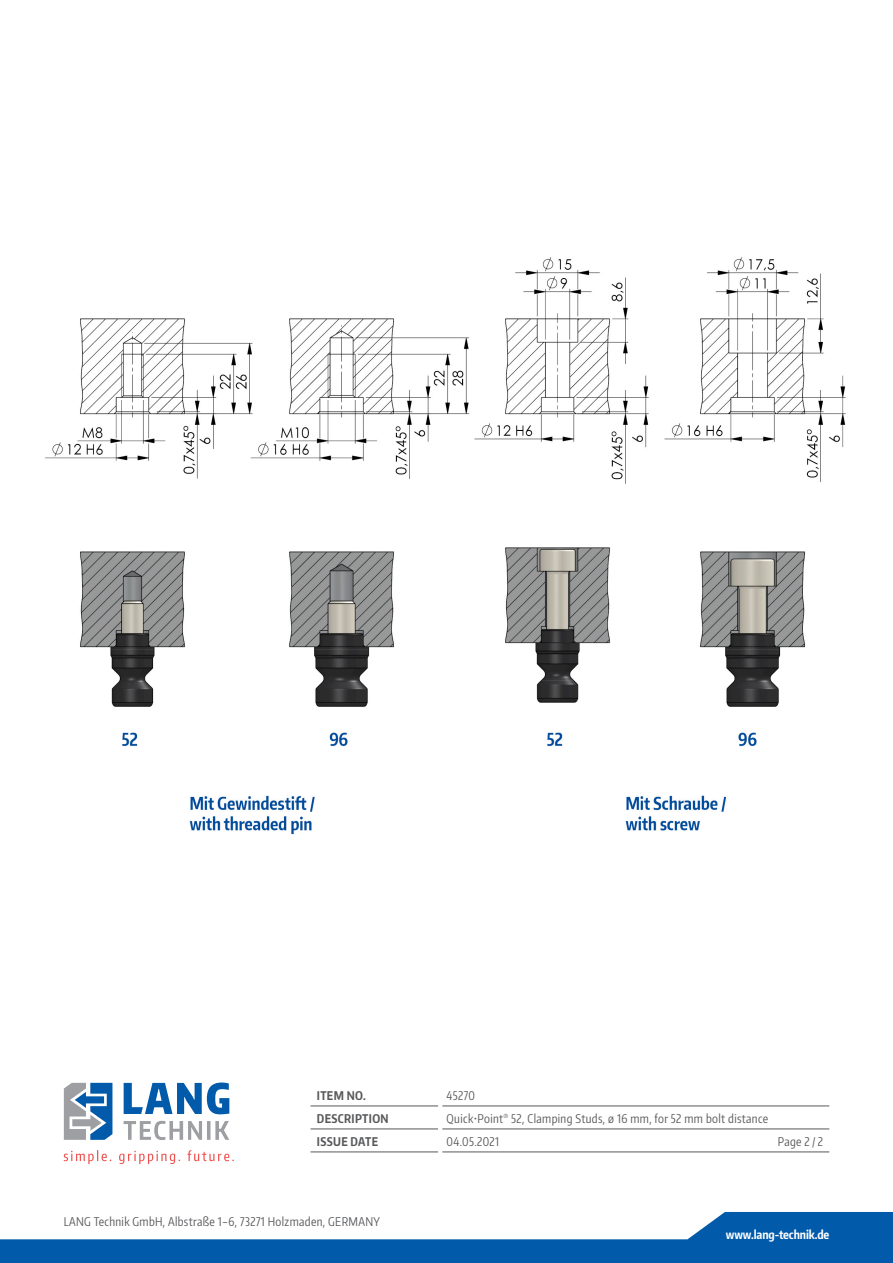
<style>
.page{position:relative;width:893px;height:1263px;background:#fff}
.page>*{position:absolute;margin:0;border:0;box-sizing:border-box;transform-origin:0 0}
.t1{font:12px "Encode Sans Compressed";letter-spacing:.03em;color:#57585a}
.t2{font:700 12px "Encode Sans Compressed";letter-spacing:.03em;color:#57585a}
.t3{font:700 12px "Encode Sans Compressed";letter-spacing:-.01em;color:#fff}
</style>
<div class="page">
<svg style="left:0;top:1212px;width:893px;height:51px;fill:#015aaa"></svg>
<svg style="left:124px;top:1082px;width:105px;height:32px"></svg>
<svg style="left:124px;top:1121px;width:105px;height:19px"></svg>
<svg style="left:64px;top:1083px;width:48px;height:57px"></svg>
<svg style="left:64px;top:1150px;width:170px;height:14px"></svg>
<hr style="left:311px;top:1106px;width:127px;height:1px;background:#57585a">
<hr style="left:442px;top:1106px;width:387px;height:1px;background:#57585a">
<hr style="left:311px;top:1129px;width:127px;height:1px;background:#57585a">
<hr style="left:442px;top:1129px;width:387px;height:1px;background:#57585a">
<hr style="left:311px;top:1152px;width:127px;height:1px;background:#57585a">
<hr style="left:442px;top:1152px;width:387px;height:1px;background:#57585a">
<img style="left:45px;top:257px;width:801px;height:578px">
<p class="t2" style="left:317px;top:1087px;width:51px">ITEM NO.</p>
<p class="t1" style="left:447px;top:1087px;width:30px">45270</p>
<p class="t2" style="left:317px;top:1110px;width:73px">DESCRIPTION</p>
<p class="t1" style="left:447px;top:1110px;width:323px">Quick•Point<sup>®</sup> 52, Clamping Studs, ø 16 mm, for 52 mm bolt distance</p>
<p class="t2" style="left:317px;top:1133px;width:63px">ISSUE DATE</p>
<p class="t1" style="left:447px;top:1133px;width:54px">04.05.2021</p>
<p class="t1" style="left:778px;top:1133px;width:47px">Page 2 / 2</p>
<p class="t1" style="left:64px;top:1213px;width:318px">LANG Technik GmbH, Albstraße 1–6, 73271 Holzmaden, GERMANY</p>
<p class="t3" style="left:726px;top:1227px;width:105px">www.lang-technik.de</p>
</div>
